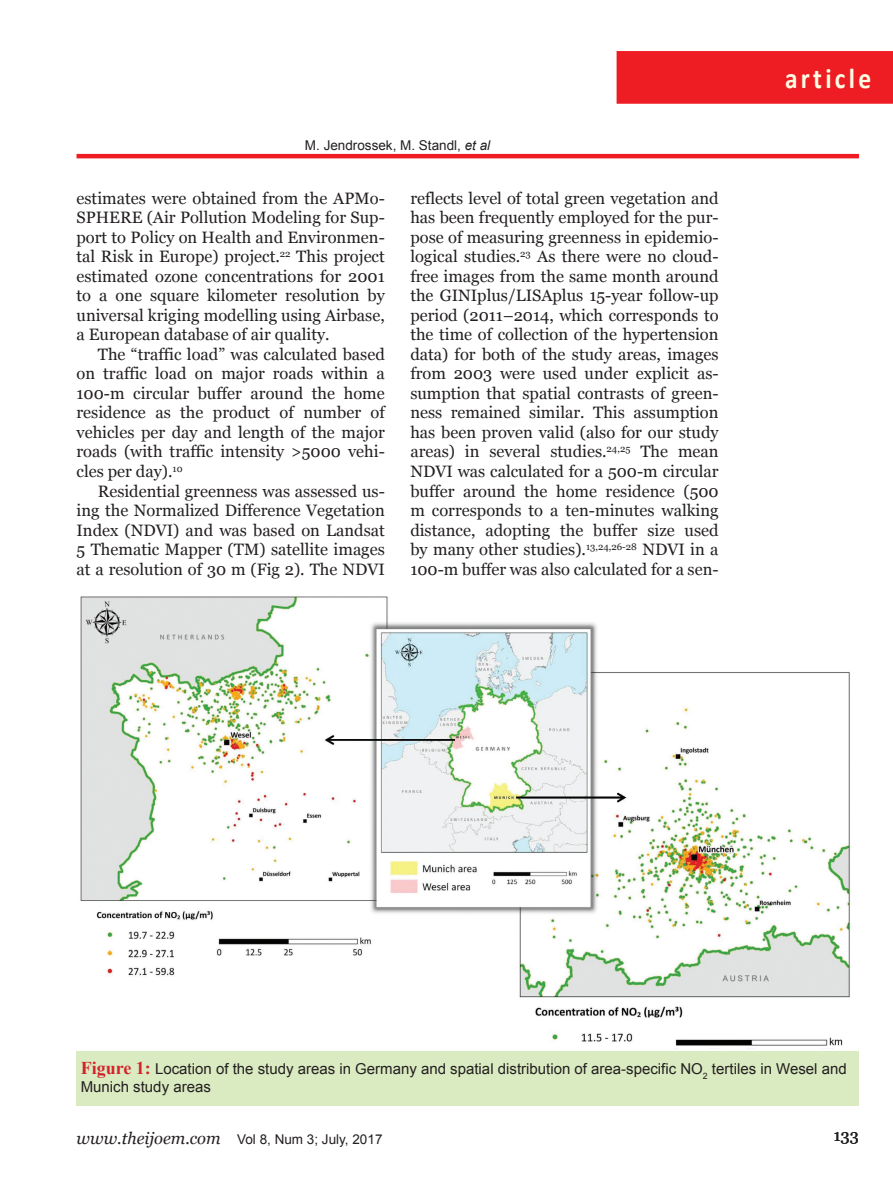
<style>
.page{position:relative;width:893px;height:1191px;background:#fff}
.page>*{position:absolute;margin:0;border:0;box-sizing:border-box;transform-origin:0 0}
.t1{font:700 28.8px "Calibri";letter-spacing:.13em;color:#fffce4;scale:.88 1}
.body{font:16.5px/19.5px "Georgia";color:#231f20;text-align:justify}
.First_body{font:16.5px/19.5px "Georgia";color:#231f20;text-align:justify}
.Legend{font:15px/18px "Arial";color:#231f20}
.Running_Auth{font:13.5px "Arial";color:#231f20}
.s1{font-style:italic}
.s2{font-family:"Times New Roman";font-weight:700;font-size:18px;color:#d1232a}
.s3{font-family:"Georgia";font-style:italic;font-size:16.5px}
</style>
<div class="page">
<hr style="left:77px;top:154px;width:782px;height:4px;background:#ee1d23">
<div style="left:617px;top:51px;width:276px;height:53px;background:#ee1d23"></div>
<img style="left:80px;top:596px;width:770px;height:450px">
<div style="left:77px;top:1051px;width:782px;height:55px;background:#daeac1"></div>
<p class="Running_Auth" style="left:305px;top:136px;width:187px">M. Jendrossek, M. Standl, <span class="s1">et al</span></p>
<p class="First_body" style="left:77px;top:188px;width:310px">estimates were obtained from the APMo-SPHERE (Air Pollution Modeling for Sup&shy;port to Policy on Health and Environmen&shy;tal Risk in Europe) project.<sup>22</sup> This project estimated ozone concentrations for 2001 to a one square kilometer resolution by universal kriging modelling using Airbase, a European database of air quality.</p>
<p class="body" style="left:77px;top:344px;width:310px;text-indent:21px">The “traffic load” was calculated based on traffic load on major roads within a 100-m circular buffer around the home residence as the product of number of vehicles per day and length of the major roads (with traffic intensity &gt;5000 vehi&shy;cles per day).<sup>10</sup></p>
<p class="body" style="left:77px;top:481px;width:310px;text-indent:21px">Residential greenness was assessed us&shy;ing the Normalized Difference Vegetation Index (NDVI) and was based on Landsat 5 Thematic Mapper (TM) satellite images at a resolution of 30 m (Fig 2). The NDVI</p>
<p class="body" style="left:410px;top:188px;width:310px">reflects level of total green vegetation and has been frequently employed for the pur&shy;pose of measuring greenness in epidemio&shy;logical studies.<sup>23</sup> As there were no cloud&shy;free images from the same month around the GINIplus/LISAplus 15-year follow-up period (2011–2014, which corresponds to the time of collection of the hypertension data) for both of the study areas, images from 2003 were used under explicit as&shy;sumption that spatial contrasts of green&shy;ness remained similar. This assumption has been proven valid (also for our study areas) in several studies.<sup>24,25</sup> The mean NDVI was calculated for a 500-m circular buffer around the home residence (500 m corresponds to a ten-minutes walking distance, adopting the buffer size used by many other studies).<sup>13,24,26-28</sup> NDVI in a 100-m buffer was also calculated for a sen-</p>
<h1 class="t1" style="left:785px;top:60px;width:99px">article</h1>
<p class="Legend" style="left:81px;top:1060px;width:767px"><span class="s2">Figure 1:</span> Location of the study areas in Germany and spatial distribution of area-specific NO<sub>2</sub> tertiles in Wesel and<br>Munich study areas</p>
<p class="Running_Auth" style="left:77px;top:1130px;width:307px"><span class="s3">www.theijoem.com</span> Vol 8, Num 3; July, 2017</p>
<p class="body" style="left:833px;top:1125px;width:27px">133</p>
</div>
